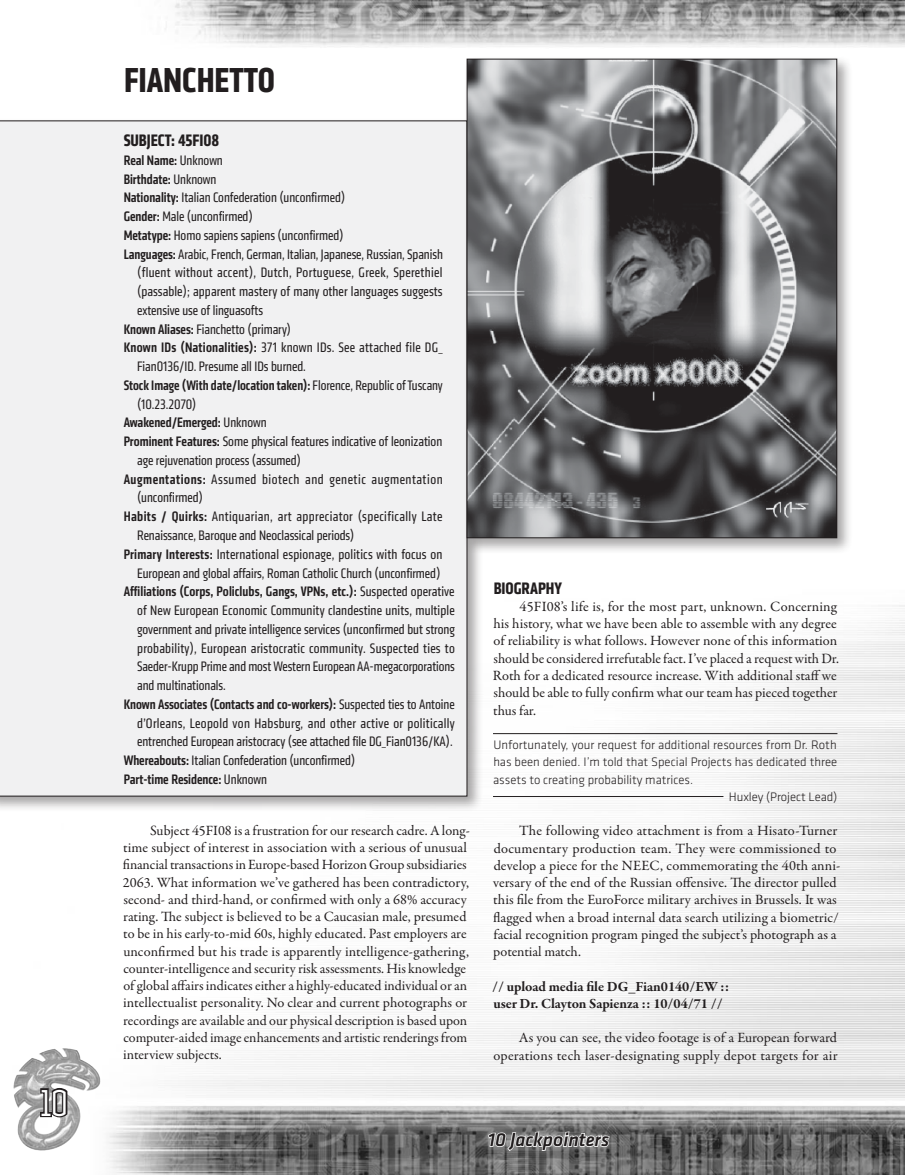
<style>
.page{position:relative;width:905px;height:1175px;background:#fff}
.page>*{position:absolute;margin:0;border:0;box-sizing:border-box;transform-origin:0 0}
.t1{font:700 condensed 36px "Klavika";color:#221e1f}
.t2{font:condensed 36px "Armada";color:#fff}
.t3{font:italic 500 19.5px "Klavika";color:#221e1f}
.t4{font:700 condensed 17.25px "Klavika";color:#221e1f}
.t5{font:14.25px/17.2px "Garamond Premr Pro";color:#221e1f}
.t6{font:condensed 14.25px "Klavika";color:#221e1f}
.t7{font:500 condensed 14.25px "Klavika";color:#221e1f}
.t8{font:condensed 14.25px "Klavika";letter-spacing:.02em;color:#221e1f}
.t9{font:700 14.25px/17.2px "Garamond Premr Pro";color:#221e1f}
.t10{font:condensed 14.25px "Klavika";letter-spacing:.025em;color:#221e1f}
.t11{font:condensed 14.25px "Klavika";letter-spacing:.035em;color:#221e1f}
.t12{font:300 12.75px "Klavika";color:#221e1f}
.s1{font-weight:400}
.s2{font-weight:500}
</style>
<div class="page">
<img style="left:14px;top:605px;width:891px;height:569px">
<img style="left:165px;top:0;width:739px;height:47px">
<div style="left:480px;top:1124px;width:135px;height:33px;background:#fff;opacity:.71"></div>
<svg style="left:487px;top:1119px;width:123px;height:42px;background:#8e8e8e"></svg>
<img style="left:13px;top:1048px;width:53px;height:41px">
<svg style="left:39px;top:1086px;width:31px;height:32px"></svg>
<hr style="left:493px;top:733px;width:344px;height:1px;background:#221e1f">
<hr style="left:493px;top:796px;width:230px;height:1px;background:#221e1f">
<div style="left:0;top:117px;width:483px;height:695px;background:#221e1f;opacity:.4"></div>
<div style="left:0;top:120px;width:467px;height:676px;background:#f1f1f2"></div>
<div style="left:463px;top:56px;width:390px;height:498px;background:#221e1f;opacity:.4"></div>
<img style="left:468px;top:61px;width:367px;height:475px">
<h1 class="t2" style="left:40px;top:1083px;width:29px">10</h1>
<h1 class="t1" style="left:124px;top:57px;width:152px">FIANCHETT O</h1>
<p class="t4" style="left:124px;top:129px;width:97px">SUBJECT: 45FI08</p>
<p class="t7" style="left:124px;top:151px;width:101px">Real Name: <span class="s1">Unknown</span></p>
<p class="t7" style="left:124px;top:170px;width:94px">Birthdate: <span class="s1">Unknown</span></p>
<p class="t6" style="left:124px;top:189px;width:223px"><span class="s2">Nationality:</span> Italian Confederation (unconfirmed)</p>
<p class="t6" style="left:124px;top:208px;width:131px"><span class="s2">Gender:</span> Male (unconfirmed)</p>
<p class="t6" style="left:124px;top:227px;width:221px"><span class="s2">Metatype:</span> Homo sapiens sapiens (unconfirmed)</p>
<p class="t6" style="left:124px;top:246px;width:321px"><span class="s2">Languages:</span> Arabic, French, German, Italian, Japanese, Russian, Spanish</p>
<p class="t8" style="left:137px;top:264px;width:307px">(fluent without accent), Dutch, Portuguese, Greek, Sperethiel</p>
<p class="t6" style="left:137px;top:283px;width:307px">(passable); apparent mastery of many other languages suggests</p>
<p class="t6" style="left:137px;top:302px;width:127px">extensive use of linguasofts</p>
<p class="t6" style="left:124px;top:321px;width:169px"><span class="s2">Known Aliases:</span> Fianchetto (primary)</p>
<p class="t6" style="left:124px;top:339px;width:320px"><span class="s2">Known IDs (Nationalities):</span> 371 known IDs. See attached file DG_</p>
<p class="t6" style="left:137px;top:358px;width:170px">Fian0136/ID. Presume all IDs burned.</p>
<p class="t7" style="left:124px;top:376px;width:320px">Stock Image (With date/location taken): <span class="s1">Florence, Republic of Tuscany</span></p>
<p class="t6" style="left:137px;top:396px;width:61px">(10.23.2070)</p>
<p class="t7" style="left:124px;top:414px;width:144px">Awakened/Emerged: <span class="s1">Unknown</span></p>
<p class="t6" style="left:124px;top:433px;width:320px"><span class="s2">Prominent Features:</span> Some physical features indicative of leonization</p>
<p class="t6" style="left:137px;top:452px;width:165px">age rejuvenation process (assumed)</p>
<p class="t11" style="left:124px;top:471px;width:320px"><span class="s2">Augmentations:</span> Assumed biotech and genetic augmentation</p>
<p class="t6" style="left:137px;top:489px;width:67px">(unconfirmed)</p>
<p class="t10" style="left:124px;top:508px;width:320px"><span class="s2">Habits / Quirks:</span> Antiquarian, art appreciator (specifically Late</p>
<p class="t6" style="left:137px;top:527px;width:219px">Renaissance, Baroque and Neoclassical periods)</p>
<p class="t6" style="left:124px;top:546px;width:320px"><span class="s2">Primary Interests:</span> International espionage, politics with focus on</p>
<p class="t6" style="left:137px;top:564px;width:305px">European and global affairs, Roman Catholic Church (unconfirmed)</p>
<p class="t7" style="left:124px;top:582px;width:332px">Affiliations (Corps, Policlubs, Gangs, VPNs, etc.): <span class="s1">Suspected operative</span></p>
<p class="t6" style="left:137px;top:602px;width:319px">of New European Economic Community clandestine units, multiple</p>
<p class="t6" style="left:137px;top:621px;width:319px">government and private intelligence services (unconfirmed but strong</p>
<p class="t8" style="left:137px;top:639px;width:319px">probability), European aristocratic community. Suspected ties to</p>
<p class="t6" style="left:137px;top:658px;width:319px">Saeder-Krupp Prime and most Western European AA-megacorporations</p>
<p class="t6" style="left:137px;top:677px;width:90px">and multinationals.</p>
<p class="t7" style="left:124px;top:695px;width:332px">Known Associates (Contacts and co-workers): <span class="s1">Suspected ties to Antoine</span></p>
<p class="t8" style="left:137px;top:714px;width:319px">d’Orleans, Leopold von Habsburg, and other active or politically</p>
<p class="t6" style="left:137px;top:733px;width:317px">entrenched European aristocracy (see attached file DG_Fian0136/KA).</p>
<p class="t6" style="left:124px;top:752px;width:233px"><span class="s2">Whereabouts:</span> Italian Confederation (unconfirmed)</p>
<p class="t7" style="left:124px;top:770px;width:145px">Part-time Residence: <span class="s1">Unknown</span></p>
<p class="t5" style="left:123px;top:822px;width:348px;text-indent:27px">Subject 45FI08 is a frustration for our research cadre. A long&shy;time subject of interest in association with a serious of unusual financial transactions in Europe-based Horizon Group subsidiaries 2063. What information we’ve gathered has been contradictory, second- and third-hand, or confirmed with only a 68% accuracy rating. The subject is believed to be a Caucasian male, presumed to be in his early-to-mid 60s, highly educated. Past employers are unconfirmed but his trade is apparently intelligence-gathering, counter-intelligence and security risk assessments. His knowledge of global affairs indicates either a highly-educated individual or an intellectualist personality. No clear and current photographs or recordings are available and our physical description is based upon computer-aided image enhancements and artistic renderings from interview subjects.</p>
<p class="t4" style="left:493px;top:577px;width:70px">BIOGRAPHY</p>
<p class="t5" style="left:493px;top:598px;width:347px;text-indent:27px">45FI08’s life is, for the most part, unknown. Concerning his history, what we have been able to assemble with any degree of reliability is what follows. However none of this information should be considered irrefutable fact. I’ve placed a request with Dr.<br>Roth for a dedicated resource increase. With additional staff we should be able to fully confirm what our team has pieced together thus far.</p>
<p class="t12" style="left:493px;top:738px;width:345px">Unfortunately, your request for additional resources from Dr. Roth</p>
<p class="t12" style="left:493px;top:755px;width:345px">has been denied. I’m told that Special Projects has dedicated three</p>
<p class="t12" style="left:493px;top:772px;width:201px">assets to creating probability matrices.</p>
<p class="t12" style="left:728px;top:789px;width:110px">Huxley (Project Lead)</p>
<p class="t5" style="left:493px;top:822px;width:349px;text-indent:26px">The following video attachment is from a Hisato-Turner documentary production team. They were commissioned to develop a piece for the NEEC, commemorating the 40th anni&shy;versary of the end of the Russian offensive. The director pulled this file from the EuroForce military archives in Brussels. It was flagged when a broad internal data search utilizing a biometric/ facial recognition program pinged the subject’s photograph as a potential match.</p>
<p class="t9" style="left:492px;top:977px;width:239px">// upload media file DG_Fian0140/EW :: user Dr. Clayton Sapienza :: 10/04/71 //</p>
<p class="t5" style="left:493px;top:1029px;width:345px;text-align:right">As you can see, the video footage is of a European forward operations tech laser-designating supply depot targets for air</p>
<h2 class="t3" style="left:488px;top:1128px;width:123px">10 Jackpointers</h2>
</div>
